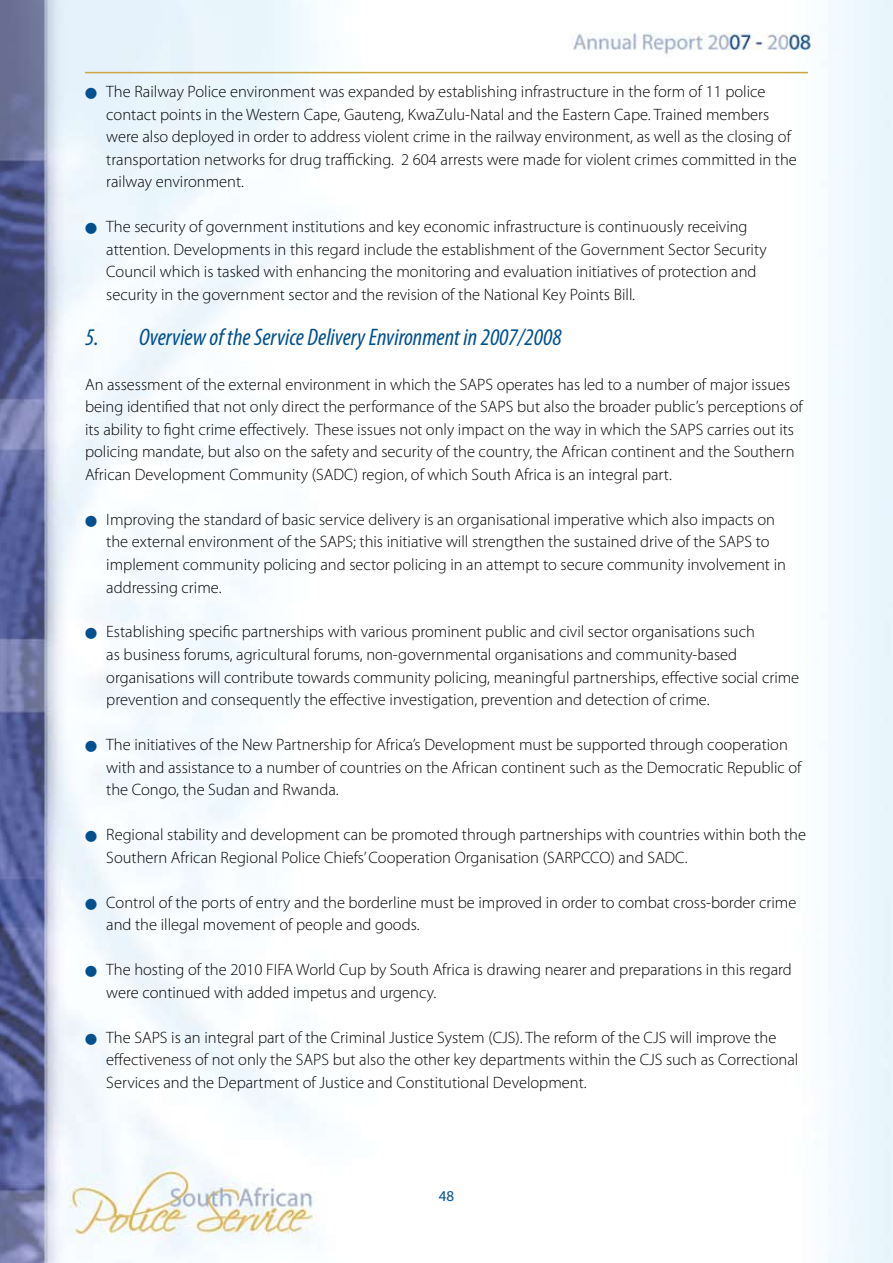
<style>
.page{position:relative;width:893px;height:1263px;background:#fff}
.page>*{position:absolute;margin:0;border:0;box-sizing:border-box;transform-origin:0 0}
.t1{font:italic condensed 24px "Myriad Pro";color:#00508f}
.t2{font:300 16.5px/22.5px "Myriad Pro";color:#000}
.t3{font:15px "Myriad";color:#00508f}
.s1{color:#00508f}
</style>
<div class="page">
<img style="left:0;top:0;width:893px;height:1263px">
<hr style="left:85px;top:72px;width:723px;height:1px;background:#cca640">
<p class="t2" style="left:106px;top:81px;width:692px;text-indent:-21px"><span class="s1">●</span> The Railway Police environment was expanded by establishing infrastructure in the form of 11 police contact points in the Western Cape, Gauteng, KwaZulu-Natal and the Eastern Cape. Trained members were also deployed in order to address violent crime in the railway environment, as well as the closing of transportation networks for drug trafficking. 2 604 arrests were made for violent crimes committed in the railway environment.</p>
<p class="t2" style="left:106px;top:216px;width:662px;text-indent:-21px"><span class="s1">●</span> The security of government institutions and key economic infrastructure is continuously receiving attention. Developments in this regard include the establishment of the Government Sector Security Council which is tasked with enhancing the monitoring and evaluation initiatives of protection and security in the government sector and the revision of the National Key Points Bill.</p>
<h1 class="t1" style="left:85px;top:322px;width:478px">5. Overview of the Service Delivery Environment in 2007/2008</h1>
<p class="t2" style="left:85px;top:373px;width:719px">An assessment of the external environment in which the SAPS operates has led to a number of major issues being identified that not only direct the performance of the SAPS but also the broader public’s perceptions of its ability to fight crime effectively. These issues not only impact on the way in which the SAPS carries out its policing mandate, but also on the safety and security of the country, the African continent and the Southern African Development Community (SADC) region, of which South Africa is an integral part.</p>
<p class="t2" style="left:106px;top:508px;width:681px;text-indent:-21px"><span class="s1">●</span> Improving the standard of basic service delivery is an organisational imperative which also impacts on the external environment of the SAPS; this initiative will strengthen the sustained drive of the SAPS to implement community policing and sector policing in an attempt to secure community involvement in addressing crime.</p>
<p class="t2" style="left:106px;top:621px;width:694px;text-indent:-21px"><span class="s1">●</span> Establishing specific partnerships with various prominent public and civil sector organisations such<br>as business forums, agricultural forums, non-governmental organisations and community-based organisations will contribute towards community policing, meaningful partnerships, effective social crime prevention and consequently the effective investigation, prevention and detection of crime.</p>
<p class="t2" style="left:106px;top:733px;width:697px;text-indent:-21px"><span class="s1">●</span> The initiatives of the New Partnership for Africa’s Development must be supported through cooperation with and assistance to a number of countries on the African continent such as the Democratic Republic of the Congo, the Sudan and Rwanda.</p>
<p class="t2" style="left:106px;top:823px;width:701px;text-indent:-21px"><span class="s1">●</span> Regional stability and development can be promoted through partnerships with countries within both the<br>Southern African Regional Police Chiefs’ Cooperation Organisation (SARPCCO) and SADC.</p>
<p class="t2" style="left:106px;top:891px;width:692px;text-indent:-21px"><span class="s1">●</span> Control of the ports of entry and the borderline must be improved in order to combat cross-border crime and the illegal movement of people and goods.</p>
<p class="t2" style="left:106px;top:958px;width:687px;text-indent:-21px"><span class="s1">●</span> The hosting of the 2010 FIFA World Cup by South Africa is drawing nearer and preparations in this regard were continued with added impetus and urgency.</p>
<p class="t2" style="left:106px;top:1026px;width:694px;text-indent:-21px"><span class="s1">●</span> The SAPS is an integral part of the Criminal Justice System (CJS). The reform of the CJS will improve the effectiveness of not only the SAPS but also the other key departments within the CJS such as Correctional<br>Services and the Department of Justice and Constitutional Development.</p>
<p class="t3" style="left:439px;top:1188px;width:17px">48</p>
</div>
